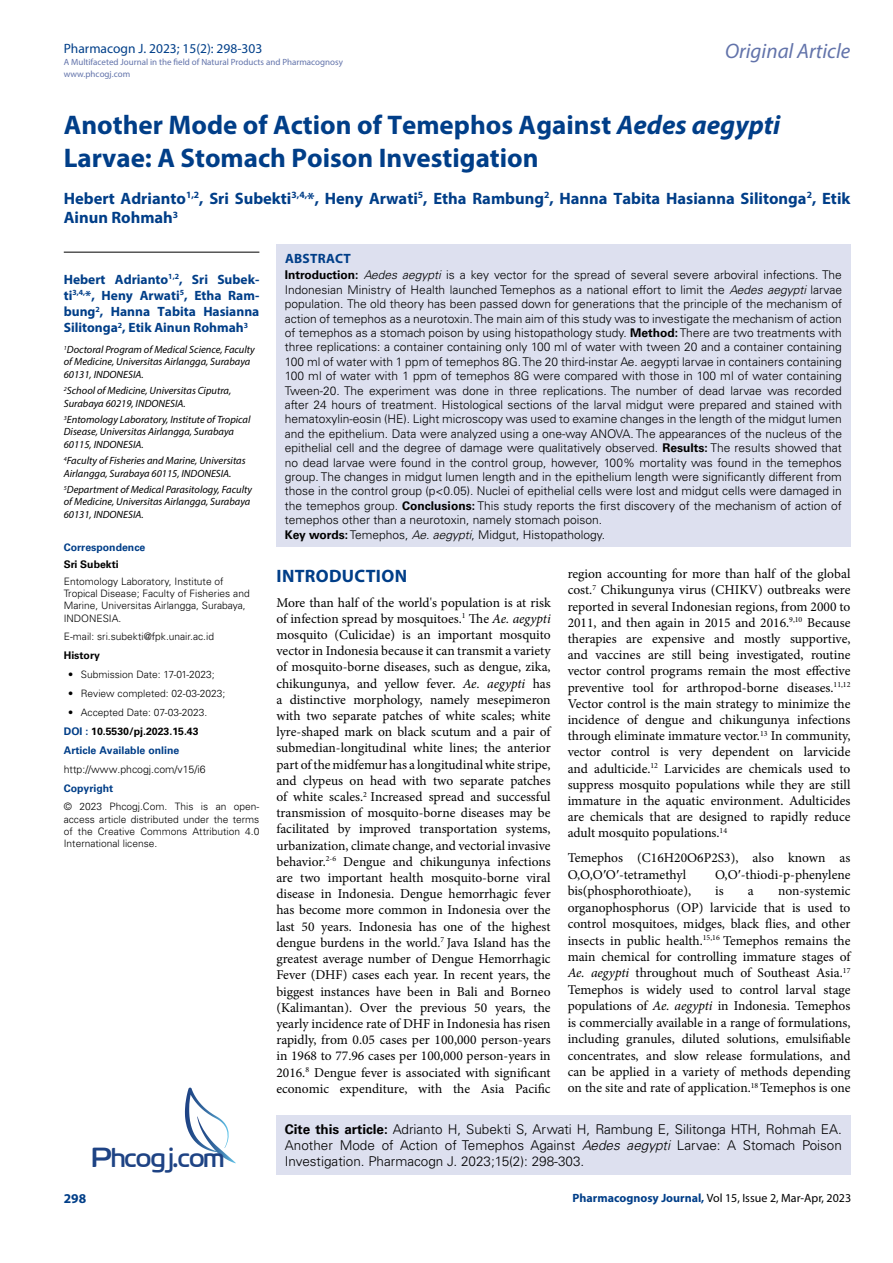
<style>
.page{position:relative;width:893px;height:1263px;background:#fff}
.page>*{position:absolute;margin:0;border:0;box-sizing:border-box;transform-origin:0 0}
.t1{font:27.6px "Cloud World";color:#1e4384}
.t2{font:700 27px/33px "Myriad Pro";color:#003e88}
.t3{font:italic 21px "Myriad Pro";color:#6273aa}
.t4{font:700 18px "Myriad Pro";letter-spacing:.015em;color:#003e88}
.t5{font:700 16.5px/19.5px "Myriad Pro";color:#003e88}
.t6{font:13.5px/16.2px "Minion Pro";color:#000;text-align:justify}
.t7{font:300 13.5px/16.2px "Univers LT Std";color:#000}
.t8{font:700 13.5px/16.2px "Myriad Pro";color:#003e88;text-align:justify}
.t9{font:13.5px "Myriad Pro";color:#003f89}
.t10{font:700 13.5px "Myriad Pro";letter-spacing:.02em;color:#003e88}
.t11{font:300 12px/14.4px "Univers LT Std";color:#000}
.t12{font:12px "Myriad Pro";color:#000}
.t13{font:italic 10.5px/12.3px "Myriad Pro";color:#000}
.t14{font:700 10.5px/18.9px "Univers LT Std";color:#003e88}
.t15{font:300 10.5px "Univers LT Std";color:#000}
.t16{font:700 10.5px "Univers LT Std";color:#000}
.t17{font:300 10.2px/12.3px "Univers LT Std";color:#000}
.t18{font:9px/12px "Myriad Pro";color:#6273aa}
.s1{font-style:italic}
.s2{color:#000}
.s3{font-weight:700}
.s4{font-family:"Times New Roman"}
.s5{font-weight:700;color:#003e88}
</style>
<div class="page">
<div style="left:276px;top:1115px;width:574px;height:60px;background:#dde0ef"></div>
<svg style="left:185px;top:1087px;width:51px;height:76px"></svg>
<div style="left:276px;top:244px;width:574px;height:303px;background:#dde0ef"></div>
<hr style="left:64px;top:252px;width:195px;height:1px;background:#000">
<p class="t9" style="left:64px;top:40px;width:200px">Pharmacogn J. 2023; 15(2): 298-303</p>
<p class="t18" style="left:64px;top:55px;width:281px">A Multifaceted Journal in the field of Natural Products and Pharmacognosy www.phcogj.com</p>
<h3 class="t3" style="left:725px;top:38px;width:127px">Original Article</h3>
<h2 class="t2" style="left:64px;top:108px;width:718px">Another Mode of Action of Temephos Against <span class="s1">Aedes aegypti<br></span>Larvae: A Stomach Poison Investigation</h2>
<p class="t5" style="left:64px;top:188px;width:788px">Hebert Adrianto<sup>1,2</sup>, Sri Subekti<sup>3,4,</sup>*, Heny Arwati<sup>5</sup>, Etha Rambung<sup>2</sup>, Hanna Tabita Hasianna Silitonga<sup>2</sup>, Etik<br>Ainun Rohmah<sup>3</sup></p>
<p class="t8" style="left:64px;top:271px;width:197px">Hebert Adrianto<sup>1,2</sup>, Sri Subek&shy;ti<sup>3,4,</sup>*, Heny Arwati<sup>5</sup>, Etha Ram&shy;bung<sup>2</sup>, Hanna Tabita Hasianna Silitonga<sup>2</sup>, Etik Ainun Rohmah<sup>3</sup></p>
<p class="t13" style="left:64px;top:343px;width:193px"><sup>1</sup>Doctoral Program of Medical Science, Faculty of Medicine, Universitas Airlangga, Surabaya<br>60131, INDONESIA.</p>
<p class="t13" style="left:64px;top:384px;width:169px"><sup>2</sup>School of Medicine, Universitas Ciputra,<br>Surabaya 60219, INDONESIA.</p>
<p class="t13" style="left:64px;top:413px;width:188px"><sup>3</sup>Entomology Laboratory, Institute of Tropical<br>Disease, Universitas Airlangga, Surabaya<br>60115, INDONESIA.</p>
<p class="t13" style="left:64px;top:454px;width:183px"><sup>4</sup>Faculty of Fisheries and Marine, Universitas<br>Airlangga, Surabaya 60115, INDONESIA.</p>
<p class="t13" style="left:64px;top:483px;width:190px"><sup>5</sup>Department of Medical Parasitology, Faculty of Medicine, Universitas Airlangga, Surabaya<br>60131, INDONESIA.</p>
<p class="t14" style="left:64px;top:538px;width:83px">Correspondence</p>
<p class="t16" style="left:64px;top:558px;width:57px">Sri Subekti</p>
<p class="t17" style="left:64px;top:575px;width:187px">Entomology Laboratory, Institute of Tropical Disease; Faculty of Fisheries and Marine, Universitas Airlangga, Surabaya, INDONESIA.</p>
<p class="t17" style="left:64px;top:631px;width:152px">E-mail: sri.subekti@fpk.unair.ac.id</p>
<p class="t16" style="left:64px;top:650px;width:38px">History</p>
<p class="t17" style="left:68px;top:668px;width:148px">• Submission Date: 17-01-2023;</p>
<p class="t17" style="left:68px;top:687px;width:159px">• Review completed: 02-03-2023;</p>
<p class="t17" style="left:68px;top:706px;width:141px">• Accepted Date: 07-03-2023.</p>
<p class="t14" style="left:64px;top:722px;width:136px">DOI : <span class="s2">10.5530/pj.2023.15.43<br></span>Article Available online</p>
<p class="t15" style="left:64px;top:763px;width:143px">http://www.phcogj.com/v15/i6</p>
<p class="t14" style="left:64px;top:779px;width:51px">Copyright</p>
<p class="t17" style="left:64px;top:801px;width:197px;text-align:justify">© 2023 Phcogj.Com. This is an open&shy;access article distributed under the terms of the Creative Commons Attribution 4.0<br>International license.</p>
<p class="t10" style="left:285px;top:250px;width:67px">ABSTRACT</p>
<p class="t11" style="left:285px;top:268px;width:559px"><span class="s3">Introduction:</span> <span class="s1">Aedes aegypti</span> is a key vector for the spread of several severe arboviral infections. The Indonesian Ministry of Health launched Temephos as a national effort to limit the <span class="s1">Aedes aegypti</span> larvae population. The old theory has been passed down for generations that the principle of the mechanism of action of temephos as a neurotoxin. The main aim of this study was to investigate the mechanism of action of temephos as a stomach poison by using histopathology study. <span class="s3">Method:</span> There are two treatments with three replications: a container containing only 100 ml of water with tween 20 and a container containing 100 ml of water with 1 ppm of temephos 8G. The 20 third-instar Ae. aegypti larvae in containers containing 100 ml of water with 1 ppm of temephos 8G were compared with those in 100 ml of water containing Tween-20. The experiment was done in three replications. The number of dead larvae was recorded after 24 hours of treatment. Histological sections of the larval midgut were prepared and stained with hematoxylin-eosin (HE). Light microscopy was used to examine changes in the length of the midgut lumen and the epithelium. Data were analyzed using a one-way ANOVA. The appearances of the nucleus of the epithelial cell and the degree of damage were qualitatively observed. <span class="s3">Results:</span> The results showed that no dead larvae were found in the control group, however, 100% mortality was found in the temephos group. The changes in midgut lumen length and in the epithelium length were significantly different from those in the control group (p&lt;0.05). Nuclei of epithelial cells were lost and midgut cells were damaged in the temephos group. <span class="s3">Conclusions:</span> This study reports the first discovery of the mechanism of action of temephos other than a neurotoxin, namely stomach poison.<br><span class="s3">Key words:</span> Temephos, <span class="s1">Ae. aegypti</span>, Midgut, Histopathology.</p>
<h3 class="t4" style="left:277px;top:564px;width:132px">INTRODUCTION</h3>
<p class="t6" style="left:276px;top:594px;width:276px">More than half of the world's population is at risk of infection spread by mosquitoes.<sup>1</sup> The <span class="s1">Ae. aegypti </span>mosquito (Culicidae) is an important mosquito vector in Indonesia because it can transmit a variety of mosquito-borne diseases, such as dengue, zika, chikungunya, and yellow fever. <span class="s1">Ae. aegypti</span> has a distinctive morphology, namely mesepimeron with two separate patches of white scales; white lyre-shaped mark on black scutum and a pair of submedian-longitudinal white lines; the anterior part of the midfemur has a longitudinal white stripe, and clypeus on head with two separate patches of white scales.<sup>2</sup> Increased spread and successful transmission of mosquito-borne diseases may be facilitated by improved transportation systems, urbanization, climate change, and vectorial invasive behavior.<sup>2-6</sup> Dengue and chikungunya infections are two important health mosquito-borne viral disease in Indonesia. Dengue hemorrhagic fever has become more common in Indonesia over the last 50 years. Indonesia has one of the highest dengue burdens in the world.<sup>7</sup> Java Island has the greatest average number of Dengue Hemorrhagic Fever (DHF) cases each year. In recent years, the biggest instances have been in Bali and Borneo (Kalimantan). Over the previous 50 years, the yearly incidence rate of DHF in Indonesia has risen rapidly, from 0.05 cases per 100,000 person-years in 1968 to 77.96 cases per 100,000 person-years in 2016.<sup>8</sup> Dengue fever is associated with significant economic expenditure, with the Asia Pacific</p>
<p class="t6" style="left:568px;top:566px;width:284px">region accounting for more than half of the global cost.<sup>7</sup> Chikungunya virus (CHIKV) outbreaks were reported in several Indonesian regions, from 2000 to 2011, and then again in 2015 and 2016.<sup>9,10</sup> Because therapies are expensive and mostly supportive, and vaccines are still being investigated, routine vector control programs remain the most effective preventive tool for arthropod-borne diseases.<sup>11,12<br></sup>Vector control is the main strategy to minimize the incidence of dengue and chikungunya infections through eliminate immature vector.<sup>13</sup> In community, vector control is very dependent on larvicide and adulticide.<sup>12</sup> Larvicides are chemicals used to suppress mosquito populations while they are still immature in the aquatic environment. Adulticides are chemicals that are designed to rapidly reduce adult mosquito populations.<sup>14</sup></p>
<p class="t6" style="left:568px;top:850px;width:284px">Temephos (C16H20O6P2S3), also known as<br>O,O,O<span class="s4">′</span>O<span class="s4">′</span>-tetramethyl</p>
<p class="t6" style="left:715px;top:866px;width:137px">O,O<span class="s4">′</span>-thiodi-p-phenylene</p>
<p class="t6" style="left:568px;top:883px;width:125px">bis(phosphorothioate),</p>
<p class="t6" style="left:715px;top:883px;width:10px">is</p>
<p class="t6" style="left:748px;top:883px;width:7px">a</p>
<p class="t6" style="left:568px;top:883px;width:284px;text-indent:210px">non-systemic organophosphorus (OP) larvicide that is used to control mosquitoes, midges, black flies, and other insects in public health.<sup>15,16</sup> Temephos remains the main chemical for controlling immature stages of <span class="s1">Ae. aegypti</span> throughout much of Southeast Asia.<sup>17<br></sup>Temephos is widely used to control larval stage populations of <span class="s1">Ae. aegypti</span> in Indonesia. Temephos is commercially available in a range of formulations, including granules, diluted solutions, emulsifiable concentrates, and slow release formulations, and can be applied in a variety of methods depending on the site and rate of application.<sup>18</sup> Temephos is one</p>
<p class="t7" style="left:285px;top:1121px;width:559px"><span class="s3">Cite this article:</span> Adrianto H, Subekti S, Arwati H, Rambung E, Silitonga HTH, Rohmah EA.<br>Another Mode of Action of Temephos Against <span class="s1">Aedes aegypti</span> Larvae: A Stomach Poison</p>
<h1 class="t1" style="left:92px;top:1136px;width:134px">Phcogj.com</h1>
<p class="t7" style="left:285px;top:1153px;width:301px">Investigation. Pharmacogn J. 2023;15(2): 298-303.</p>
<p class="t12" style="left:573px;top:1190px;width:280px"><span class="s5">Pharmacognosy Journal,</span> Vol 15, Issue 2, Mar-Apr, 2023</p>
<p class="t8" style="left:64px;top:1190px;width:24px">298</p>
</div>
